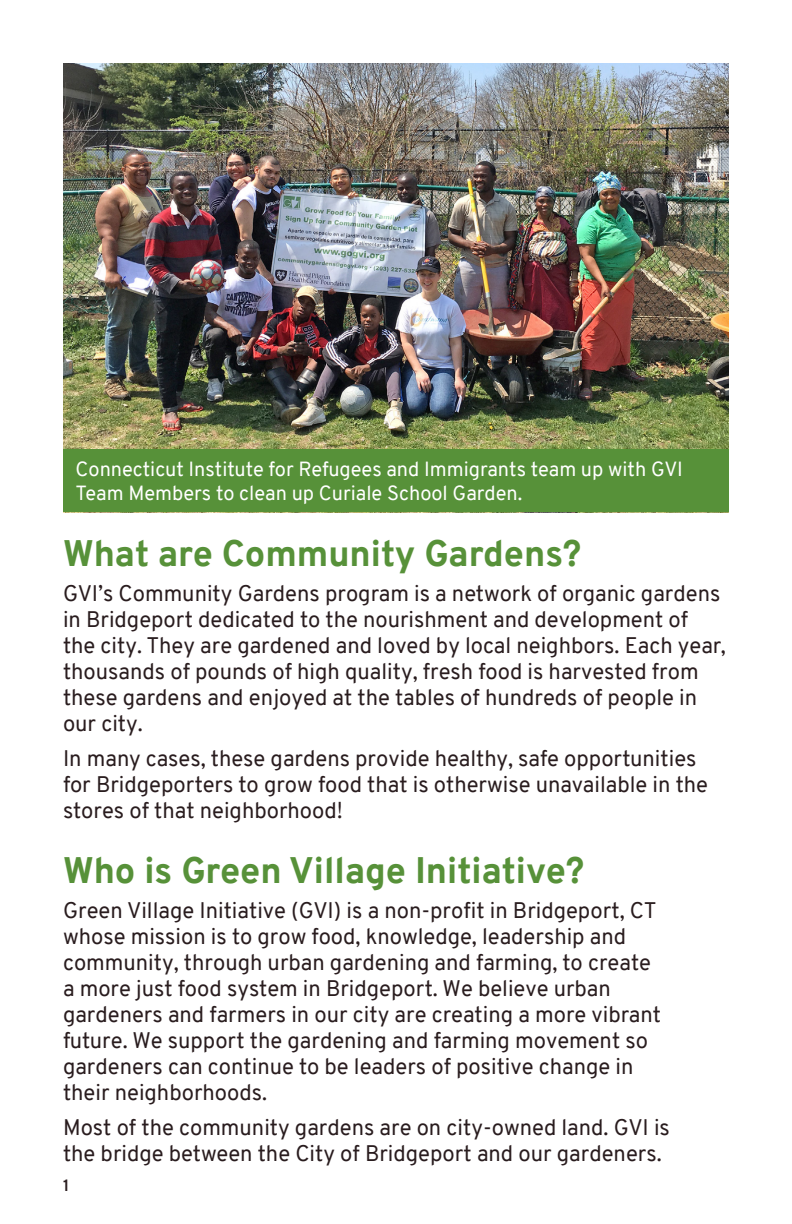
<style>
.page{position:relative;width:792px;height:1224px;background:#fff}
.page>*{position:absolute;margin:0;border:0;box-sizing:border-box;transform-origin:0 0}
.t1{font:800 36px "Overpass";color:#579139}
.t2{font:22px/26px "Overpass";color:#291c1e}
.t3{font:20px/24px "Overpass";color:#fff}
.t4{font:700 16px "Overpass";color:#291c1e}
</style>
<div class="page">
<img style="left:63px;top:63px;width:666px;height:386px">
<div style="left:63px;top:449px;width:666px;height:63px;background:#579139"></div>
<p class="t3" style="left:76px;top:458px;width:609px">Connecticut Institute for Refugees and Immigrants team up with GVI<br>Team Members to clean up Curiale School Garden.</p>
<h1 class="t1" style="left:63px;top:528px;width:520px">What are Community Gardens?</h1>
<p class="t2" style="left:63px;top:580px;width:664px">GVI’s Community Gardens program is a network of organic gardens in Bridgeport dedicated to the nourishment and development of the city. They are gardened and loved by local neighbors. Each year, thousands of pounds of high quality, fresh food is harvested from these gardens and enjoyed at the tables of hundreds of people in our city.</p>
<p class="t2" style="left:63px;top:745px;width:647px">In many cases, these gardens provide healthy, safe opportunities for Bridgeporters to grow food that is otherwise unavailable in the stores of that neighborhood!</p>
<h1 class="t1" style="left:63px;top:845px;width:523px">Who is Green Village Initiative?</h1>
<p class="t2" style="left:63px;top:897px;width:600px">Green Village Initiative (GVI) is a non-profit in Bridgeport, CT whose mission is to grow food, knowledge, leadership and community, through urban gardening and farming, to create a more just food system in Bridgeport. We believe urban gardeners and farmers in our city are creating a more vibrant future. We support the gardening and farming movement so gardeners can continue to be leaders of positive change in their neighborhoods.</p>
<p class="t2" style="left:63px;top:1115px;width:608px">Most of the community gardens are on city-owned land. GVI is the bridge between the City of Bridgeport and our gardeners.</p>
<p class="t4" style="left:63px;top:1174px;width:8px">1</p>
</div>
